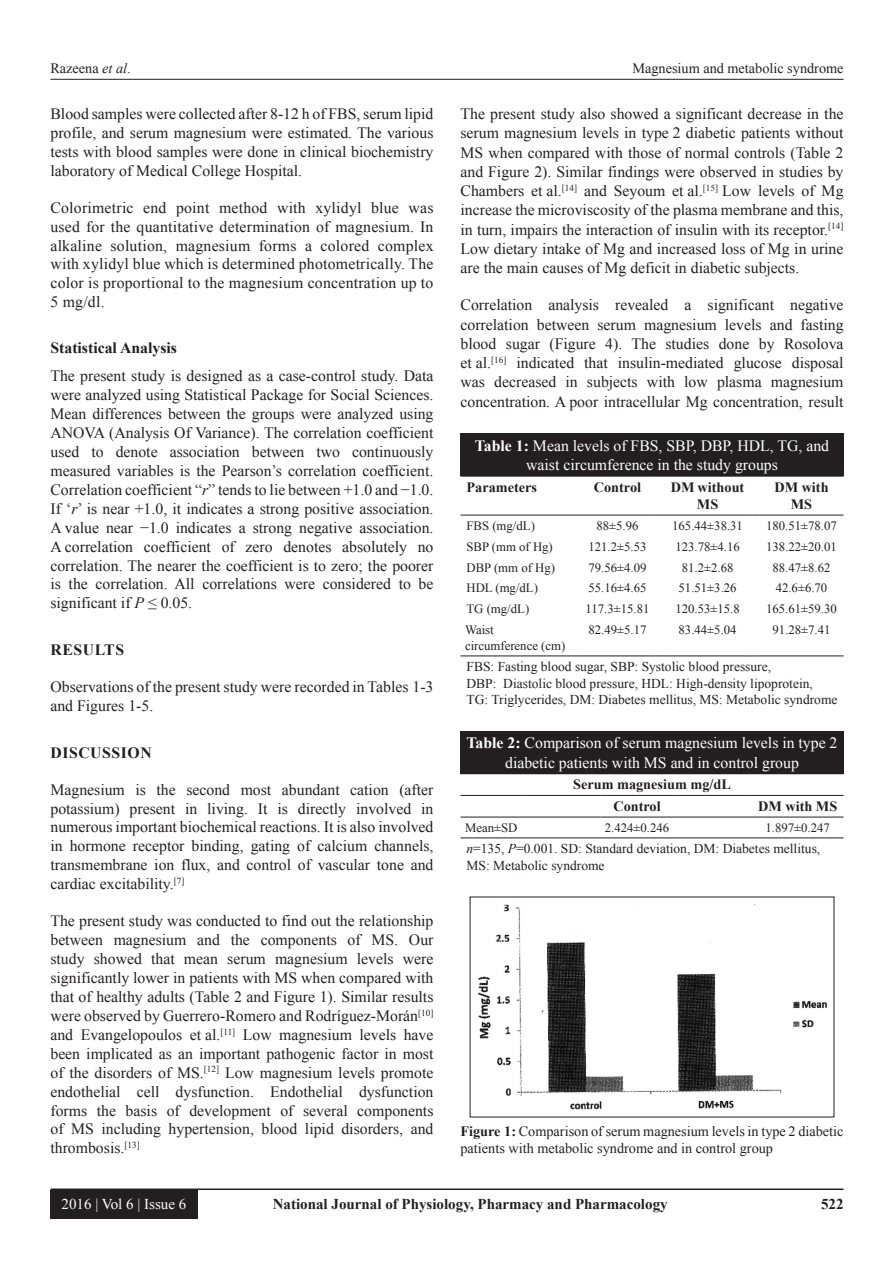
<style>
.page{position:relative;width:894px;height:1263px;background:#fff}
.page>*{position:absolute;margin:0;border:0;box-sizing:border-box;transform-origin:0 0}
.TX{font:15.75px/18.9px "Times New Roman";color:#231f20;text-align:justify}
.TT{font:15.75px/19.5px "Times New Roman";color:#fff;text-align:center}
.t1{font:700 15.75px "Times New Roman";color:#231f20}
.t2{font:700 15.75px "Times New Roman";letter-spacing:.035em;color:#231f20}
.RF{font:700 15px "Times New Roman";color:#231f20}
.RF_VOL{font:15px "Times New Roman";color:#fff}
.FGC{font:14.25px/17.2px "Times New Roman";color:#231f20}
.TCH{font:700 14.25px/17.2px "Times New Roman";color:#231f20;text-align:center}
.TFN{font:13.5px/16.5px "Times New Roman";color:#231f20}
.TB{font:12.75px "Times New Roman";color:#231f20}
.TBB{font:12.75px/15.8px "Times New Roman";color:#231f20}
.s1{font-style:italic}
.s2{font-weight:700}
</style>
<div class="page">
<hr style="left:50px;top:79px;width:793px;height:1px;background:#231f20">
<hr style="left:50px;top:1188px;width:793px;height:2px;background:#231f20">
<div style="left:50px;top:1190px;width:147px;height:28px;background:#231f20"></div>
<div style="left:460px;top:434px;width:383px;height:42px;background:#231f20"></div>
<hr style="left:460px;top:655px;width:110px;height:1px;background:#231f20">
<hr style="left:579px;top:655px;width:76px;height:1px;background:#231f20">
<hr style="left:664px;top:655px;width:86px;height:1px;background:#231f20">
<hr style="left:759px;top:655px;width:84px;height:1px;background:#231f20">
<hr style="left:460px;top:476px;width:110px;height:1px;background:#231f20">
<hr style="left:579px;top:476px;width:76px;height:1px;background:#231f20">
<hr style="left:664px;top:476px;width:86px;height:1px;background:#231f20">
<hr style="left:759px;top:476px;width:84px;height:1px;background:#231f20">
<hr style="left:460px;top:515px;width:110px;height:1px;background:#231f20">
<hr style="left:579px;top:515px;width:76px;height:1px;background:#231f20">
<hr style="left:664px;top:515px;width:86px;height:1px;background:#231f20">
<hr style="left:759px;top:515px;width:84px;height:1px;background:#231f20">
<img style="left:478px;top:904px;width:349px;height:206px">
<div style="left:460px;top:731px;width:383px;height:42px;background:#231f20"></div>
<hr style="left:460px;top:837px;width:62px;height:1px;background:#231f20">
<hr style="left:522px;top:837px;width:78px;height:1px;background:#231f20">
<hr style="left:600px;top:837px;width:73px;height:1px;background:#231f20">
<hr style="left:673px;top:837px;width:78px;height:1px;background:#231f20">
<hr style="left:751px;top:837px;width:92px;height:1px;background:#231f20">
<hr style="left:460px;top:773px;width:62px;height:1px;background:#231f20">
<hr style="left:522px;top:773px;width:78px;height:1px;background:#231f20">
<hr style="left:600px;top:773px;width:73px;height:1px;background:#231f20">
<hr style="left:673px;top:773px;width:78px;height:1px;background:#231f20">
<hr style="left:751px;top:773px;width:92px;height:1px;background:#231f20">
<hr style="left:460px;top:816px;width:62px;height:1px;background:#231f20">
<hr style="left:522px;top:816px;width:78px;height:1px;background:#231f20">
<hr style="left:600px;top:816px;width:73px;height:1px;background:#231f20">
<hr style="left:673px;top:816px;width:78px;height:1px;background:#231f20">
<hr style="left:751px;top:816px;width:92px;height:1px;background:#231f20">
<hr style="left:460px;top:795px;width:62px;height:1px;background:#231f20">
<hr style="left:522px;top:795px;width:78px;height:1px;background:#231f20">
<hr style="left:600px;top:795px;width:73px;height:1px;background:#231f20">
<hr style="left:673px;top:795px;width:78px;height:1px;background:#231f20">
<hr style="left:751px;top:795px;width:92px;height:1px;background:#231f20">
<p class="FGC" style="left:50px;top:59px;width:82px">Razeena <span class="s1">et al</span>.</p>
<p class="FGC" style="left:632px;top:59px;width:212px">Magnesium and metabolic syndrome</p>
<p class="TX" style="left:50px;top:104px;width:384px">Blood samples were collected after 8-12 h of FBS, serum lipid profile, and serum magnesium were estimated. The various tests with blood samples were done in clinical biochemistry laboratory of Medical College Hospital.</p>
<p class="TX" style="left:50px;top:197px;width:384px">Colorimetric end point method with xylidyl blue was used for the quantitative determination of magnesium. In alkaline solution, magnesium forms a colored complex with xylidyl blue which is determined photometrically. The color is proportional to the magnesium concentration up to 5 mg/dl.</p>
<h2 class="t1" style="left:50px;top:337px;width:128px">Statistical Analysis</h2>
<p class="TX" style="left:50px;top:366px;width:384px">The present study is designed as a case-control study. Data were analyzed using Statistical Package for Social Sciences.<br>Mean differences between the groups were analyzed using ANOVA (Analysis Of Variance). The correlation coefficient used to denote association between two continuously measured variables is the Pearson’s correlation coefficient.<br>Correlation coefficient “<span class="s1">r</span>” tends to lie between +1.0 and −1.0.<br>If ‘<span class="s1">r</span>’ is near +1.0, it indicates a strong positive association.<br>A value near −1.0 indicates a strong negative association.<br>A correlation coefficient of zero denotes absolutely no correlation. The nearer the coefficient is to zero; the poorer is the correlation. All correlations were considered to be significant if <span class="s1">P</span> ≤ 0.05.</p>
<h1 class="t2" style="left:50px;top:638px;width:75px">RESULTS</h1>
<p class="TX" style="left:50px;top:677px;width:384px">Observations of the present study were recorded in Tables 1-3 and Figures 1-5.</p>
<h1 class="t2" style="left:50px;top:741px;width:103px">DISCUSSION</h1>
<p class="TX" style="left:50px;top:779px;width:384px">Magnesium is the second most abundant cation (after potassium) present in living. It is directly involved in numerous important biochemical reactions. It is also involved in hormone receptor binding, gating of calcium channels, transmembrane ion flux, and control of vascular tone and cardiac excitability.<sup>[7]</sup></p>
<p class="TX" style="left:50px;top:911px;width:384px">The present study was conducted to find out the relationship between magnesium and the components of MS. Our study showed that mean serum magnesium levels were significantly lower in patients with MS when compared with that of healthy adults (Table 2 and Figure 1). Similar results were observed by Guerrero-Romero and Rodríguez-Morán<sup>[10] </sup>and Evangelopoulos et al.<sup>[11]</sup> Low magnesium levels have been implicated as an important pathogenic factor in most of the disorders of MS.<sup>[12]</sup> Low magnesium levels promote endothelial cell dysfunction. Endothelial dysfunction forms the basis of development of several components of MS including hypertension, blood lipid disorders, and thrombosis.<sup>[13]</sup></p>
<p class="TX" style="left:460px;top:104px;width:384px">The present study also showed a significant decrease in the serum magnesium levels in type 2 diabetic patients without MS when compared with those of normal controls (Table 2 and Figure 2). Similar findings were observed in studies by Chambers et al.<sup>[14]</sup> and Seyoum et al.<sup>[15]</sup> Low levels of Mg increase the microviscosity of the plasma membrane and this, in turn, impairs the interaction of insulin with its receptor.<sup>[14] </sup>Low dietary intake of Mg and increased loss of Mg in urine are the main causes of Mg deficit in diabetic subjects.</p>
<p class="TX" style="left:460px;top:295px;width:384px">Correlation analysis revealed a significant negative correlation between serum magnesium levels and fasting blood sugar (Figure 4). The studies done by Rosolova et al.<sup>[16]</sup> indicated that insulin-mediated glucose disposal was decreased in subjects with low plasma magnesium concentration. A poor intracellular Mg concentration, result</p>
<p class="TT" style="left:474px;top:435px;width:355px"><span class="s2">Table 1:</span> Mean levels of FBS, SBP, DBP, HDL, TG, and waist circumference in the study groups</p>
<p class="TCH" style="left:466px;top:478px;width:72px">Parameters</p>
<p class="TCH" style="left:593px;top:478px;width:49px">Control</p>
<p class="TCH" style="left:670px;top:478px;width:75px">DM without<br>MS</p>
<p class="TCH" style="left:774px;top:478px;width:56px">DM with<br>MS</p>
<p class="TB" style="left:466px;top:516px;width:70px">FBS (mg/dL)</p>
<p class="TB" style="left:596px;top:516px;width:44px">88±5.96</p>
<p class="TB" style="left:672px;top:516px;width:72px">165.44±38.31</p>
<p class="TB" style="left:765px;top:516px;width:72px">180.51±78.07</p>
<p class="TB" style="left:466px;top:537px;width:88px">SBP (mm of Hg)</p>
<p class="TB" style="left:588px;top:537px;width:59px">121.2±5.53</p>
<p class="TB" style="left:675px;top:537px;width:66px">123.78±4.16</p>
<p class="TB" style="left:765px;top:537px;width:72px">138.22±20.01</p>
<p class="TB" style="left:466px;top:558px;width:90px">DBP (mm of Hg)</p>
<p class="TB" style="left:588px;top:558px;width:59px">79.56±4.09</p>
<p class="TB" style="left:681px;top:558px;width:53px">81.2±2.68</p>
<p class="TB" style="left:772px;top:558px;width:59px">88.47±8.62</p>
<p class="TB" style="left:466px;top:579px;width:73px">HDL (mg/dL)</p>
<p class="TB" style="left:588px;top:579px;width:59px">55.16±4.65</p>
<p class="TB" style="left:678px;top:579px;width:59px">51.51±3.26</p>
<p class="TB" style="left:775px;top:579px;width:53px">42.6±6.70</p>
<p class="TB" style="left:466px;top:600px;width:64px">TG (mg/dL)</p>
<p class="TB" style="left:585px;top:600px;width:65px">117.3±15.81</p>
<p class="TB" style="left:675px;top:600px;width:66px">120.53±15.8</p>
<p class="TB" style="left:765px;top:600px;width:72px">165.61±59.30</p>
<p class="TBB" style="left:465px;top:621px;width:102px">Waist circumference (cm)</p>
<p class="TBB" style="left:588px;top:621px;width:59px">82.49±5.17</p>
<p class="TBB" style="left:678px;top:621px;width:59px">83.44±5.04</p>
<p class="TBB" style="left:772px;top:621px;width:59px">91.28±7.41</p>
<p class="TFN" style="left:466px;top:658px;width:372px">FBS: Fasting blood sugar, SBP: Systolic blood pressure,<br>DBP: Diastolic blood pressure, HDL: High‑density lipoprotein,<br>TG: Triglycerides, DM: Diabetes mellitus, MS: Metabolic syndrome</p>
<p class="TT" style="left:466px;top:732px;width:372px"><span class="s2">Table 2:</span> Comparison of serum magnesium levels in type 2 diabetic patients with MS and in control group</p>
<p class="TCH" style="left:573px;top:775px;width:159px">Serum magnesium mg/dL</p>
<p class="TCH" style="left:613px;top:797px;width:49px">Control</p>
<p class="TCH" style="left:757px;top:797px;width:81px">DM with MS</p>
<p class="TBB" style="left:465px;top:819px;width:54px">Mean±SD</p>
<p class="TBB" style="left:604px;top:819px;width:66px">2.424±0.246</p>
<p class="TBB" style="left:765px;top:819px;width:66px">1.897±0.247</p>
<p class="TFN" style="left:466px;top:840px;width:355px"><span class="s1">n</span>=135, <span class="s1">P</span>=0.001. SD: Standard deviation, DM: Diabetes mellitus,<br>MS: Metabolic syndrome</p>
<p class="FGC" style="left:460px;top:1122px;width:384px"><span class="s2">Figure 1:</span> Comparison of serum magnesium levels in type 2 diabetic patients with metabolic syndrome and in control group</p>
<p class="RF_VOL" style="left:62px;top:1193px;width:126px">2016 | Vol 6 | Issue 6</p>
<p class="RF" style="left:272px;top:1193px;width:396px">National Journal of Physiology, Pharmacy and Pharmacology</p>
<p class="RF" style="left:820px;top:1193px;width:24px">522</p>
</div>
